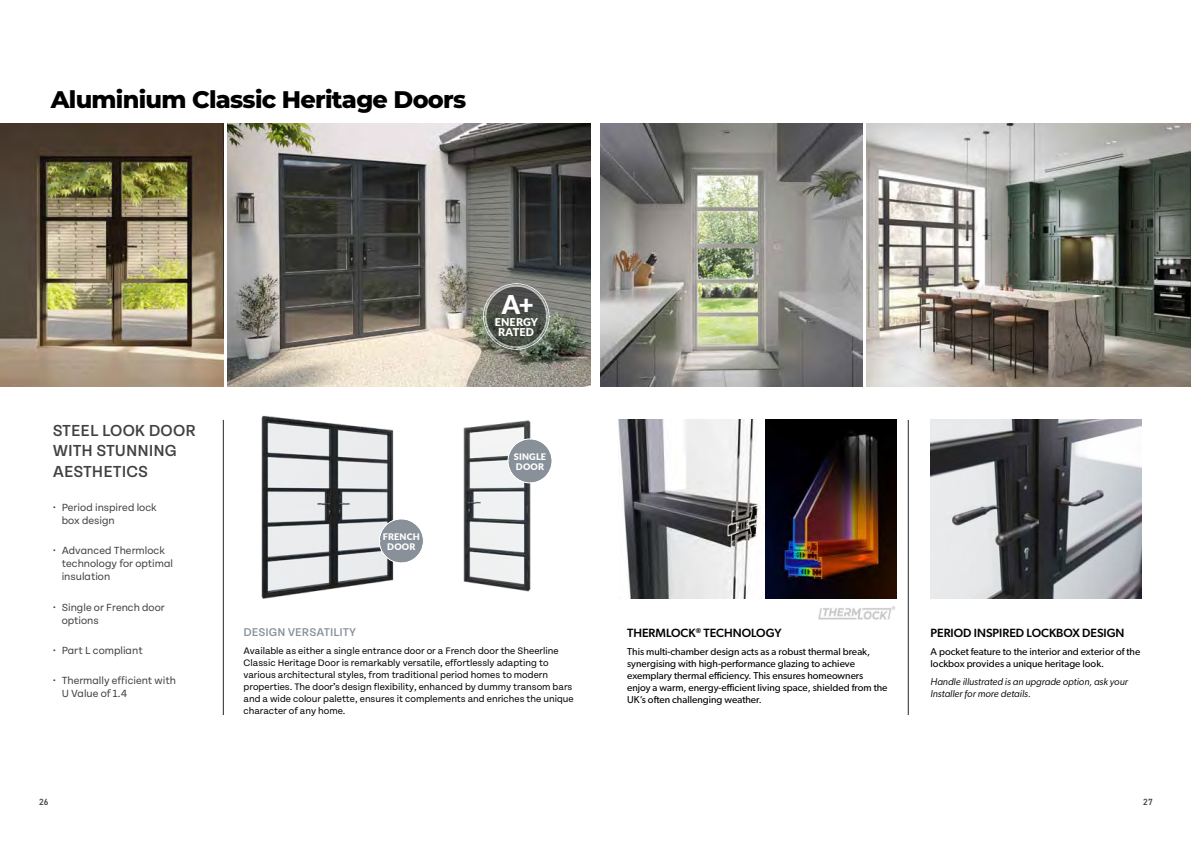
<style>
.page{position:relative;width:1191px;height:842px;background:#fff}
.page>*{position:absolute;margin:0;border:0;box-sizing:border-box;transform-origin:0 0}
.t1{font:900 25.8px "Lato";color:#fff}
.t2{font:800 24px "Montserrat";letter-spacing:-.03em;color:#000}
.t3{font:500 17px/20.4px "Tenon";color:#414042}
.t4{font:500 12px "Gibson";color:#000}
.t5{font:500 12px "Tenon";color:#889199}
.t6{font:11px/13.2px "Tenon";color:#414042}
.t7{font:900 10.8px/9.9px "Lato";letter-spacing:.02em;color:#fff;text-align:center}
.t8{font:10px/12px "Tenon";color:#000}
.t9{font:10px/12px "Gibson";color:#000}
.t10{font:italic 10px/12px "Gibson";color:#000}
.t11{font:900 9.1px/10.1px "Lato";letter-spacing:.02em;color:#fff}
.t12{font:600 9px "DIN2014";color:#414042}
.s1{font-family:"DIN2014"}
</style>
<div class="page">
<img style="left:0;top:124px;width:223px;height:263px">
<img style="left:228px;top:124px;width:363px;height:263px">
<img style="left:600px;top:124px;width:262px;height:263px">
<img style="left:866px;top:124px;width:325px;height:263px">
<svg style="left:480px;top:281px;width:72px;height:71px"></svg>
<svg style="left:483px;top:283px;width:67px;height:67px;background:#646860"></svg>
<img style="left:463px;top:420px;width:68px;height:172px">
<img style="left:261px;top:415px;width:133px;height:184px">
<hr style="left:223px;top:420px;width:1px;height:295px;background:#232629">
<svg style="left:508px;top:439px;width:44px;height:45px"></svg>
<svg style="left:379px;top:519px;width:44px;height:45px;background:#9fa6ac"></svg>
<img style="left:618px;top:420px;width:142px;height:179px">
<img style="left:765px;top:420px;width:131px;height:179px">
<hr style="left:908px;top:420px;width:1px;height:295px;background:#232629">
<img style="left:818px;top:606px;width:77px;height:14px">
<img style="left:930px;top:420px;width:211px;height:179px">
<h2 class="t2" style="left:51px;top:81px;width:417px">Aluminium Classic Heritage Doors</h2>
<h3 class="t3" style="left:53px;top:420px;width:145px">STEEL LOOK DOOR<br>WITH STUNNING<br>AESTHETICS</h3>
<p class="t6" style="left:62px;top:500px;width:97px;text-indent:-9px"><span class="s1">•</span> Period inspired lock box design</p>
<p class="t6" style="left:62px;top:544px;width:113px;text-indent:-9px"><span class="s1">•</span> Advanced Thermlock technology for optimal insulation</p>
<p class="t6" style="left:62px;top:600px;width:105px;text-indent:-9px"><span class="s1">•</span> Single or French door options</p>
<p class="t6" style="left:53px;top:644px;width:91px"><span class="s1">•</span> Part L compliant</p>
<p class="t6" style="left:62px;top:674px;width:116px;text-indent:-9px"><span class="s1">•</span> Thermally efficient with<br>U Value of 1.4</p>
<h1 class="t1" style="left:502px;top:285px;width:34px">A+</h1>
<p class="t7" style="left:494px;top:317px;width:45px">ENERGY<br>RATED</p>
<p class="t11" style="left:383px;top:531px;width:39px;text-align:center">FRENCH<br>DOOR</p>
<p class="t11" style="left:514px;top:451px;width:34px">SINGLE<br>DOOR</p>
<p class="t5" style="left:244px;top:625px;width:114px">DESIGN VERSATILITY</p>
<p class="t8" style="left:244px;top:644px;width:331px">Available as either a single entrance door or a French door the Sheerline Classic Heritage Door is remarkably versatile, effortlessly adapting to various architectural styles, from traditional period homes to modern properties. The door’s design flexibility, enhanced by dummy transom bars and a wide colour palette, ensures it complements and enriches the unique character of any home.</p>
<p class="t4" style="left:627px;top:625px;width:156px">THERMLOCK<sup>®</sup> TECHNOLOGY</p>
<p class="t9" style="left:627px;top:645px;width:262px">This multi-chamber design acts as a robust thermal break, synergising with high-performance glazing to achieve exemplary thermal efficiency. This ensures homeowners enjoy a warm, energy-efficient living space, shielded from the UK’s often challenging weather.</p>
<p class="t4" style="left:930px;top:625px;width:195px">PERIOD INSPIRED LOCKBOX DESIGN</p>
<p class="t9" style="left:930px;top:645px;width:211px">A pocket feature to the interior and exterior of the lockbox provides a unique heritage look.</p>
<p class="t10" style="left:930px;top:675px;width:199px">Handle illustrated is an upgrade option, ask your<br>Installer for more details.</p>
<p class="t12" style="left:39px;top:796px;width:11px">26</p>
<p class="t12" style="left:1143px;top:796px;width:11px">27</p>
</div>
